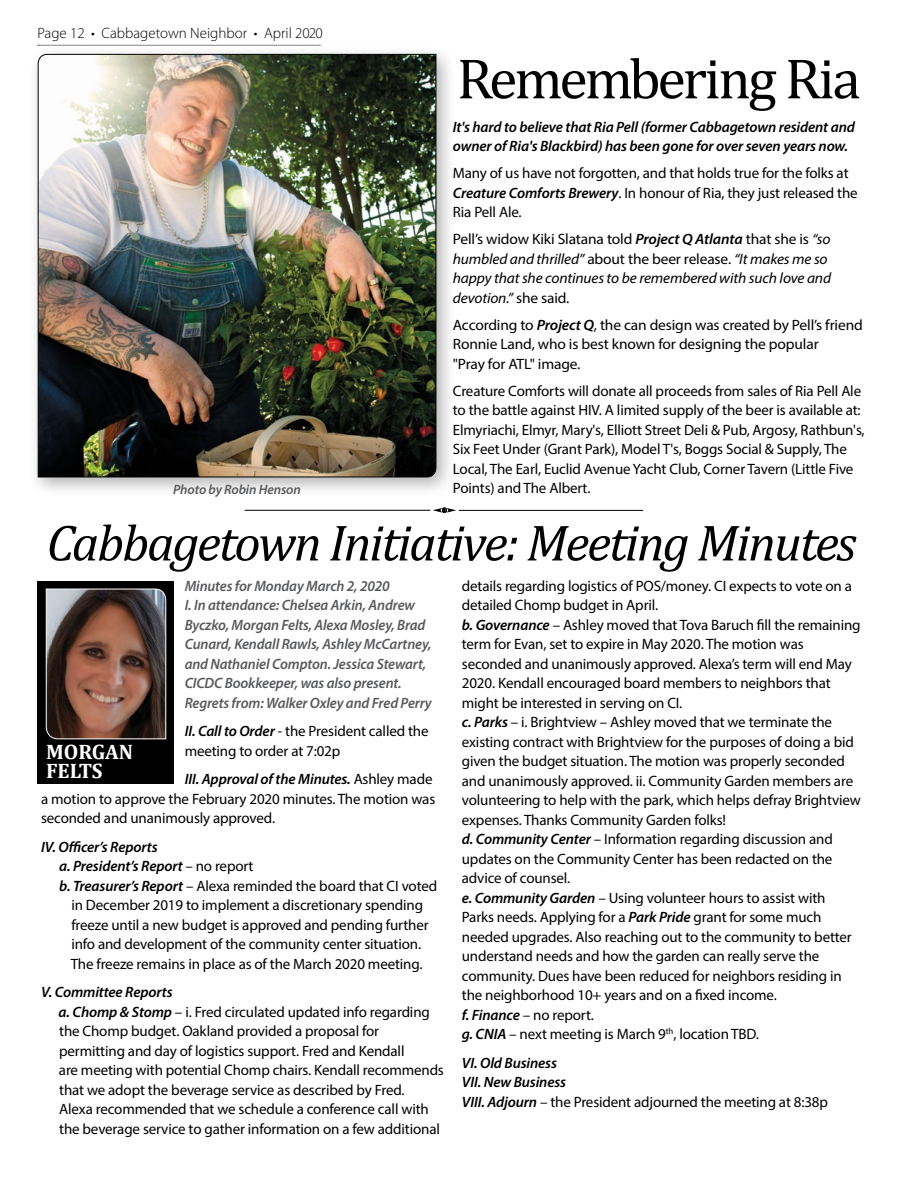
<style>
.page{position:relative;width:918px;height:1188px;background:#fff}
.page>*{position:absolute;margin:0;border:0;box-sizing:border-box;transform-origin:0 0}
.t1{font:57.6px "Cambria";letter-spacing:-.05em;color:#000}
.t2{font:italic 51.45px "Cambria";letter-spacing:-.04em;color:#000}
.t3{font:700 21px/19.5px "Cambria";color:#fff}
.t4{font:15px/19.5px "Myriad Pro";letter-spacing:-.01em;color:#000}
.t5{font:italic 600 15px/19.5px "Myriad Pro";letter-spacing:-.01em;color:#000}
.t6{font:italic 600 15px/19.5px "Myriad Pro";letter-spacing:-.01em;color:#58595b}
.t7{font:italic 15px/19.5px "Myriad Pro";letter-spacing:-.01em;color:#000}
.t8{font:300 15px "Myriad Pro";color:#000}
.t9{font:italic 600 13.5px "Myriad Pro";letter-spacing:-.01em;color:#58595b}
.s1{font-weight:600;font-style:italic}
.s2{font-style:normal}
.s3{font-weight:600}
.s4{font-weight:400;font-style:normal}
</style>
<div class="page">
<svg style="left:433px;top:508px;width:23px;height:5px"></svg>
<hr style="left:245px;top:510px;width:185px;height:1px;background:#000">
<hr style="left:459px;top:510px;width:184px;height:1px;background:#000">
<div style="left:38px;top:582px;width:136px;height:202px;background:#000"></div>
<svg style="left:46px;top:588px;width:121px;height:152px;background:#6d5047"></svg>
<div style="left:28px;top:44px;width:428px;height:453px;background:#000;opacity:.3"></div>
<img style="left:37px;top:54px;width:400px;height:424px">
<p class="t8" style="left:38px;top:25px;width:287px">Page 12 • Cabbagetown Neighbor • April 2020</p>
<h1 class="t1" style="left:457px;top:45px;width:406px">Remembering Ria</h1>
<p class="t5" style="left:453px;top:116px;width:404px">It's hard to believe that Ria Pell (former Cabbagetown resident and owner of Ria's Blackbird) has been gone for over seven years now.</p>
<p class="t4" style="left:453px;top:163px;width:406px">Many of us have not forgotten, and that holds true for the folks at<br><span class="s1">Creature Comforts Brewery</span>. In honour of Ria, they just released the<br>Ria Pell Ale.</p>
<p class="t7" style="left:453px;top:229px;width:380px"><span class="s2">Pell’s widow Kiki Slatana told</span> <span class="s3">Project Q Atlanta</span> <span class="s2">that she is</span> “so humbled and thrilled” <span class="s2">about the beer release.</span> “It makes me so happy that she continues to be remembered with such love and devotion.” <span class="s2">she said.</span></p>
<p class="t4" style="left:453px;top:315px;width:411px">According to <span class="s1">Project Q</span>, the can design was created by Pell’s friend<br>Ronnie Land, who is best known for designing the popular<br>"Pray for ATL" image.</p>
<p class="t4" style="left:453px;top:381px;width:413px">Creature Comforts will donate all proceeds from sales of Ria Pell Ale to the battle against HIV. A limited supply of the beer is available at:<br>Elmyriachi, Elmyr, Mary's, Elliott Street Deli &amp; Pub, Argosy, Rathbun's, Six Feet Under (Grant Park), Model T's, Boggs Social &amp; Supply, The Local, The Earl, Euclid Avenue Yacht Club, Corner Tavern (Little Five Points) and The Albert.</p>
<h2 class="t2" style="left:47px;top:507px;width:811px">Cabbagetown Initiative: Meeting Minutes</h2>
<p class="t9" style="left:173px;top:480px;width:129px">Photo by Robin Henson</p>
<p class="t6" style="left:185px;top:575px;width:249px">Minutes for Monday March 2, 2020<br>I. In attendance: Chelsea Arkin, Andrew Byczko, Morgan Felts, Alexa Mosley, Brad Cunard, Kendall Rawls, Ashley McCartney, and Nathaniel Compton. Jessica Stewart, CICDC Bookkeeper, was also present.<br>Regrets from: Walker Oxley and Fred Perry</p>
<p class="t4" style="left:185px;top:721px;width:245px"><span class="s1">II. Call to Order</span> - the President called the meeting to order at 7:02p</p>
<p class="t4" style="left:41px;top:769px;width:396px;text-indent:144px"><span class="s1">III. Approval of the Minutes.</span> Ashley made a motion to approve the February 2020 minutes. The motion was seconded and unanimously approved.</p>
<p class="t5" style="left:41px;top:836px;width:118px">IV. Officer’s Reports</p>
<p class="t5" style="left:59px;top:856px;width:196px">a. President’s Report <span class="s4">– no report</span></p>
<p class="t4" style="left:59px;top:876px;width:379px"><span class="s1">b. Treasurer’s Report</span> – Alexa reminded the board that CI voted</p>
<p class="t4" style="left:71px;top:895px;width:353px">in December 2019 to implement a discretionary spending</p>
<p class="t4" style="left:71px;top:915px;width:359px">freeze until a new budget is approved and pending further</p>
<p class="t4" style="left:71px;top:934px;width:351px">info and development of the community center situation.</p>
<p class="t4" style="left:71px;top:954px;width:353px">The freeze remains in place as of the March 2020 meeting.</p>
<p class="t4" style="left:59px;top:982px;width:387px;text-indent:-18px"><span class="s1">V. Committee Reports<br>a. Chomp &amp; Stomp</span> – i. Fred circulated updated info regarding the Chomp budget. Oakland provided a proposal for permitting and day of logistics support. Fred and Kendall<br>are meeting with potential Chomp chairs. Kendall recommends that we adopt the beverage service as described by Fred.<br>Alexa recommended that we schedule a conference call with the beverage service to gather information on a few additional</p>
<h3 class="t3" style="left:46px;top:741px;width:89px">MORGAN<br>FELTS</h3>
<p class="t4" style="left:462px;top:576px;width:400px">details regarding logistics of POS/money. CI expects to vote on a detailed Chomp budget in April.<br><span class="s1">b. Governance</span> – Ashley moved that Tova Baruch fill the remaining term for Evan, set to expire in May 2020. The motion was seconded and unanimously approved. Alexa’s term will end May 2020. Kendall encouraged board members to neighbors that might be interested in serving on CI.<br><span class="s1">c. Parks</span> – i. Brightview – Ashley moved that we terminate the existing contract with Brightview for the purposes of doing a bid given the budget situation. The motion was properly seconded and unanimously approved. ii. Community Garden members are volunteering to help with the park, which helps defray Brightview expenses. Thanks Community Garden folks!<br><span class="s1">d. Community Center</span> – Information regarding discussion and updates on the Community Center has been redacted on the advice of counsel.<br><span class="s1">e. Community Garden</span> – Using volunteer hours to assist with Parks needs. Applying for a <span class="s1">Park Pride</span> grant for some much needed upgrades. Also reaching out to the community to better understand needs and how the garden can really serve the community. Dues have been reduced for neighbors residing in the neighborhood 10+ years and on a fixed income.<br><span class="s1">f. Finance</span> – no report.<br><span class="s1">g. CNIA</span> – next meeting is March 9<sup>th</sup>, location TBD.</p>
<p class="t5" style="left:462px;top:1052px;width:368px">VI. Old Business<br>VII. New Business<br>VIII. Adjourn <span class="s4">– the President adjourned the meeting at 8:38p</span></p>
</div>
